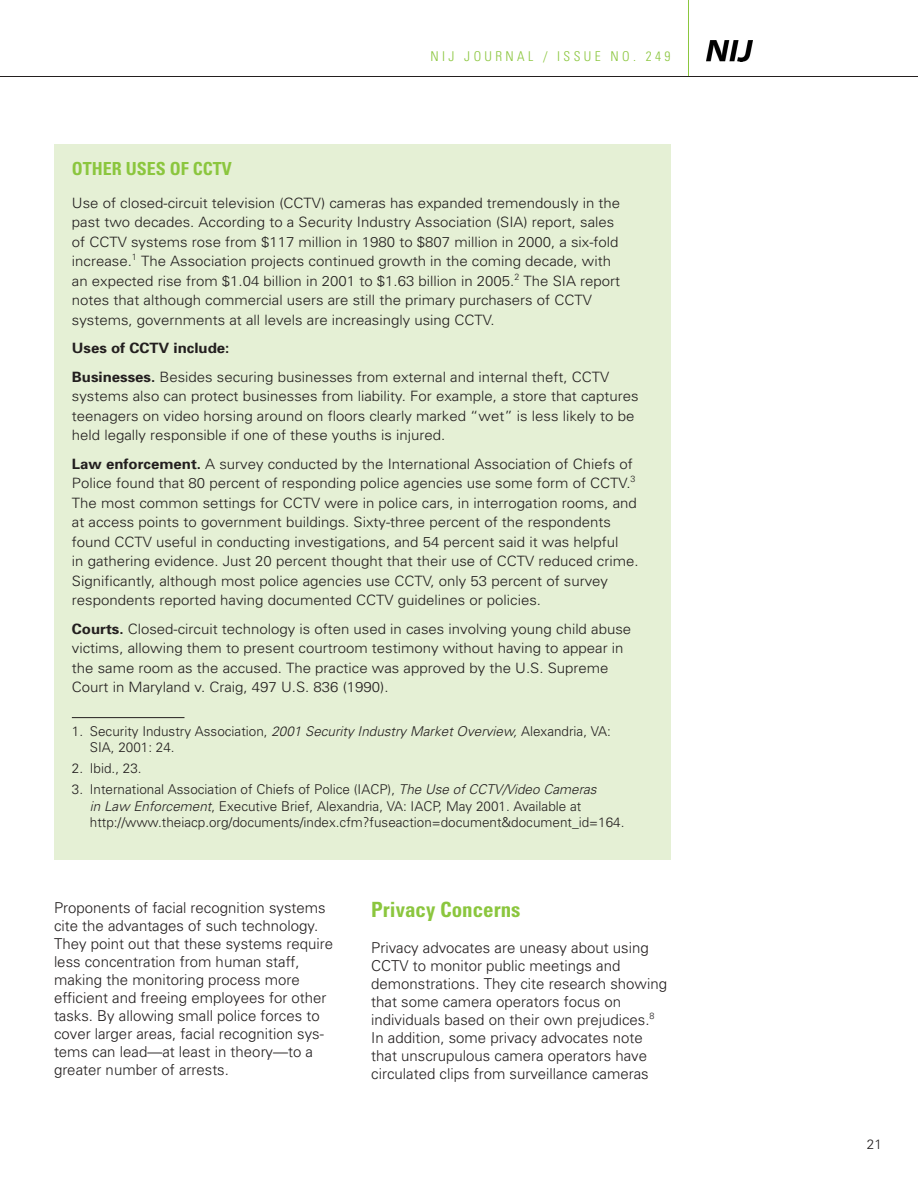
<style>
.page{position:relative;width:918px;height:1188px;background:#fff}
.page>*{position:absolute;margin:0;border:0;box-sizing:border-box;transform-origin:0 0}
.t1{font:700 condensed 21px "Univers";color:#8bc63e}
.t2{font:700 condensed 18px "Univers";color:#8bc63e}
.t3{font:300 15px/18px "Univers";color:#231f1f}
.t4{font:300 14.25px/19.5px "Univers";color:#231f1f;scale:1.05 1}
.t5{font:300 13.5px/16.5px "Univers";color:#231f1f}
.t6{font:300 condensed 13.5px "Univers";letter-spacing:.25em;color:#8bc63e}
.s1{font-weight:700}
.s2{font-style:italic}
</style>
<div class="page">
<hr style="left:0;top:76px;width:918px;height:1px;background:#231f1f">
<hr style="left:688px;top:0;width:1px;height:76px;background:#8bc63e">
<img style="left:707px;top:40px;width:45px;height:22px">
<div style="left:54px;top:144px;width:616px;height:716px;background:#e5f0d5"></div>
<hr style="left:72px;top:717px;width:112px;height:1px;background:#231f1f">
<p class="t6" style="left:431px;top:51px;width:241px">NIJ JOURNAL / ISSUE NO. 249</p>
<p class="t2" style="left:72px;top:162px;width:161px">OTHER USES OF CCTV</p>
<p class="t4" style="left:72px;top:194px;width:524px">Use of closed-circuit television (CCTV) cameras has expanded tremendously in the past two decades. According to a Security Industry Association (SIA) report, sales of CCTV systems rose from $117 million in 1980 to $807 million in 2000, a six-fold increase.<sup>1</sup> The Association projects continued growth in the coming decade, with an expected rise from $1.04 billion in 2001 to $1.63 billion in 2005.<sup>2</sup> The SIA report notes that although commercial users are still the primary purchasers of CCTV systems, governments at all levels are increasingly using CCTV.</p>
<p class="t4" style="left:72px;top:335px;width:513px;line-height:28.5px"><span class="s1">Uses of CCTV include:<br>Businesses.</span> Besides securing businesses from external and internal theft, CCTV</p>
<p class="t4" style="left:72px;top:388px;width:541px">systems also can protect businesses from liability. For example, a store that captures teenagers on video horsing around on floors clearly marked “wet” is less likely to be held legally responsible if one of these youths is injured.</p>
<p class="t4" style="left:72px;top:455px;width:541px"><span class="s1">Law enforcement.</span> A survey conducted by the International Association of Chiefs of Police found that 80 percent of responding police agencies use some form of CCTV.<sup>3<br></sup>The most common settings for CCTV were in police cars, in interrogation rooms, and at access points to government buildings. Sixty-three percent of the respondents found CCTV useful in conducting investigations, and 54 percent said it was helpful<br>in gathering evidence. Just 20 percent thought that their use of CCTV reduced crime.<br>Significantly, although most police agencies use CCTV, only 53 percent of survey respondents reported having documented CCTV guidelines or policies.</p>
<p class="t4" style="left:72px;top:620px;width:534px"><span class="s1">Courts.</span> Closed-circuit technology is often used in cases involving young child abuse victims, allowing them to present courtroom testimony without having to appear in the same room as the accused. The practice was approved by the U.S. Supreme Court in Maryland v. Craig, 497 U.S. 836 (1990).</p>
<p class="t5" style="left:90px;top:724px;width:522px;text-indent:-18px">1. Security Industry Association, <span class="s2">2001 Security Industry Market Overview,</span> Alexandria, VA:<br>SIA, 2001: 24.</p>
<p class="t5" style="left:72px;top:762px;width:71px">2. Ibid., 23.</p>
<p class="t5" style="left:90px;top:783px;width:536px;text-indent:-18px">3. International Association of Chiefs of Police (IACP), <span class="s2">The Use of CCTV/Video Cameras<br>in Law Enforcement</span>, Executive Brief, Alexandria, VA: IACP, May 2001. Available at http://www.theiacp.org/documents/index.cfm?fuseaction=document&amp;document_id=164.</p>
<p class="t3" style="left:54px;top:900px;width:281px">Proponents of facial recognition systems cite the advantages of such technology.<br>They point out that these systems require less concentration from human staff, making the monitoring process more efficient and freeing employees for other tasks. By allowing small police forces to cover larger areas, facial recognition sys&shy;tems can lead—at least in theory—to a greater number of arrests.</p>
<h1 class="t1" style="left:371px;top:902px;width:151px">Privacy Concerns</h1>
<p class="t3" style="left:371px;top:940px;width:297px">Privacy advocates are uneasy about using CCTV to monitor public meetings and demonstrations. They cite research showing that some camera operators focus on individuals based on their own prejudices.<sup>8<br></sup>In addition, some privacy advocates note that unscrupulous camera operators have circulated clips from surveillance cameras</p>
<p class="t5" style="left:867px;top:1138px;width:17px">21</p>
</div>
